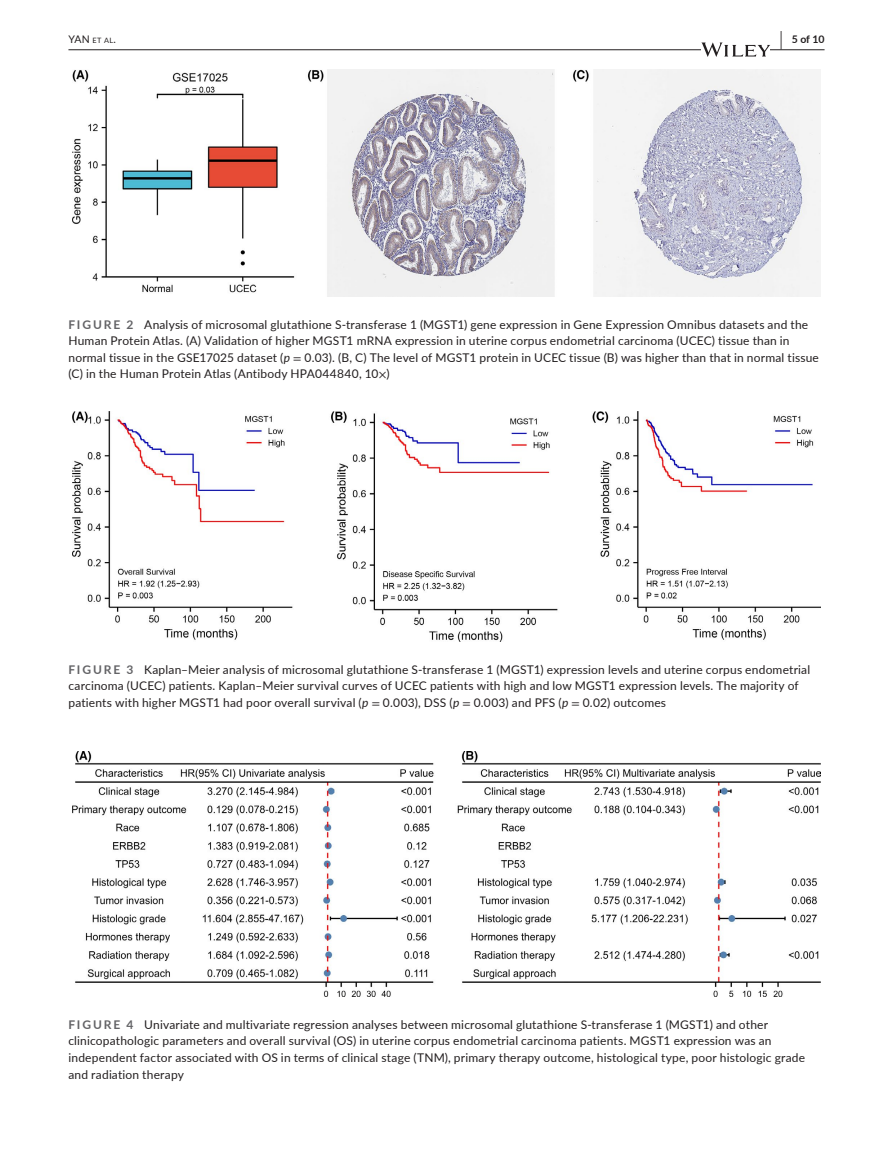
<style>
.page{position:relative;width:893px;height:1174px;background:#fff}
.page>*{position:absolute;margin:0;border:0;box-sizing:border-box;transform-origin:0 0}
.t1{font:12px/16.5px "Lato";letter-spacing:.015em;color:#231f20}
.t2{font:10.5px "Lato";color:#231f20}
.t3{font:700 10.5px "Lato";color:#231f20}
.s1{font-size:7.35px}
.s2{font-size:19.5px}
.s3{font-weight:700;color:#636366}
.s4{font-style:italic}
.s5{font-family:"STIX"}
</style>
<div class="page">
<hr style="left:68px;top:49px;width:756px;height:1px;background:#231f20">
<svg style="left:701px;top:42px;width:69px;height:15px"></svg>
<img style="left:72px;top:69px;width:749px;height:228px">
<img style="left:72px;top:411px;width:749px;height:231px">
<img style="left:72px;top:752px;width:749px;height:244px">
<p class="t2" style="left:68px;top:31px;width:49px">YAN <span class="s1">et al</span>.</p>
<p class="t3" style="left:780px;top:31px;width:46px"><span class="s2">|</span> 5 of 10</p>
<p class="t1" style="left:68px;top:316px;width:752px"><span class="s3">FIGURE 2</span> Analysis of microsomal glutathione S-transferase 1 (MGST1) gene expression in Gene Expression Omnibus datasets and the Human Protein Atlas. (A) Validation of higher MGST1 mRNA expression in uterine corpus endometrial carcinoma (UCEC) tissue than in normal tissue in the GSE17025 dataset (<span class="s4">p</span> <span class="s5">=</span> 0.03). (B, C) The level of MGST1 protein in UCEC tissue (B) was higher than that in normal tissue (C) in the Human Protein Atlas (Antibody HPA044840, 10<span class="s5">×</span>)</p>
<p class="t1" style="left:68px;top:661px;width:743px"><span class="s3">FIGURE 3</span> Kaplan–Meier analysis of microsomal glutathione S-transferase 1 (MGST1) expression levels and uterine corpus endometrial carcinoma (UCEC) patients. Kaplan–Meier survival curves of UCEC patients with high and low MGST1 expression levels. The majority of patients with higher MGST1 had poor overall survival (<span class="s4">p</span> <span class="s5">=</span> 0.003), DSS (<span class="s4">p</span> <span class="s5">=</span> 0.003) and PFS (<span class="s4">p</span> <span class="s5">=</span> 0.02) outcomes</p>
<p class="t1" style="left:68px;top:1015px;width:738px"><span class="s3">FIGURE 4</span> Univariate and multivariate regression analyses between microsomal glutathione S-transferase 1 (MGST1) and other clinicopathologic parameters and overall survival (OS) in uterine corpus endometrial carcinoma patients. MGST1 expression was an independent factor associated with OS in terms of clinical stage (TNM), primary therapy outcome, histological type, poor histologic grade and radiation therapy</p>
</div>
